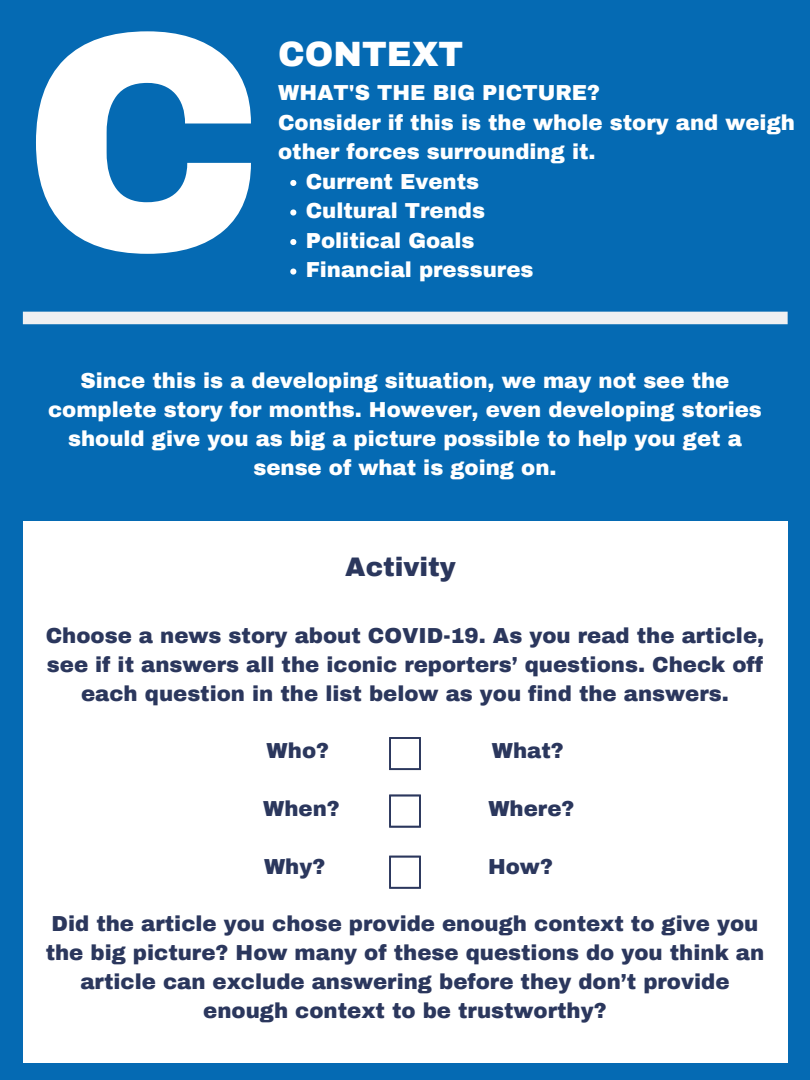
<style>
.page{position:relative;width:810px;height:1080px;background:#056ab3}
.page>*{position:absolute;margin:0;border:0;box-sizing:border-box;transform-origin:0 0}
.t1{font:900 312.5px "Archivo";color:#fff}
.t2{font:900 34.38px "Archivo";color:#fff}
.t3{font:900 26.25px "Archivo";color:#2b375d}
.t4{font:900 21.25px/28.8px "Archivo";color:#2b375d;text-align:center}
.t5{font:900 21.25px/29.5px "Archivo";color:#fff}
</style>
<div class="page">
<svg style="left:290px;top:180px;width:6px;height:6px"></svg>
<svg style="left:290px;top:209px;width:6px;height:7px"></svg>
<svg style="left:290px;top:239px;width:6px;height:6px"></svg>
<svg style="left:290px;top:269px;width:6px;height:6px"></svg>
<div style="left:23px;top:312px;width:765px;height:12px;background:#eff0f2"></div>
<div style="left:23px;top:521px;width:764px;height:542px;background:#fff"></div>
<svg style="left:389px;top:856px;width:32px;height:33px"></svg>
<svg style="left:389px;top:795px;width:32px;height:33px"></svg>
<svg style="left:389px;top:737px;width:32px;height:33px"></svg>
<h1 class="t1" style="left:22px;top:-24px;width:245px">C</h1>
<h2 class="t2" style="left:278px;top:36px;width:187px">CONTEXT</h2>
<p class="t5" style="left:278px;top:78px;width:518px">WHAT'S THE BIG PICTURE?<br>Consider if this is the whole story and weigh other forces surrounding it.</p>
<p class="t5" style="left:306px;top:167px;width:229px">Current Events<br>Cultural Trends<br>Political Goals<br>Financial pressures</p>
<p class="t5" style="left:48px;top:367px;width:715px;line-height:28.8px;text-align:center">Since this is a developing situation, we may not see the complete story for months. However, even developing stories should give you as big a picture possible to help you get a sense of what is going on.</p>
<p class="t3" style="left:345px;top:553px;width:112px">Activity</p>
<p class="t4" style="left:46px;top:622px;width:720px">Choose a news story about COVID-19. As you read the article, see if it answers all the iconic reporters’ questions. Check off each question in the list below as you find the answers.</p>
<p class="t4" style="left:267px;top:737px;width:64px">Who?</p>
<p class="t4" style="left:492px;top:737px;width:73px">What?</p>
<p class="t4" style="left:263px;top:795px;width:78px">When?</p>
<p class="t4" style="left:488px;top:795px;width:88px">Where?</p>
<p class="t4" style="left:264px;top:852px;width:63px">Why?</p>
<p class="t4" style="left:488px;top:852px;width:66px">How?</p>
<p class="t4" style="left:46px;top:910px;width:720px">Did the article you chose provide enough context to give you the big picture? How many of these questions do you think an article can exclude answering before they don’t provide enough context to be trustworthy?</p>
</div>
